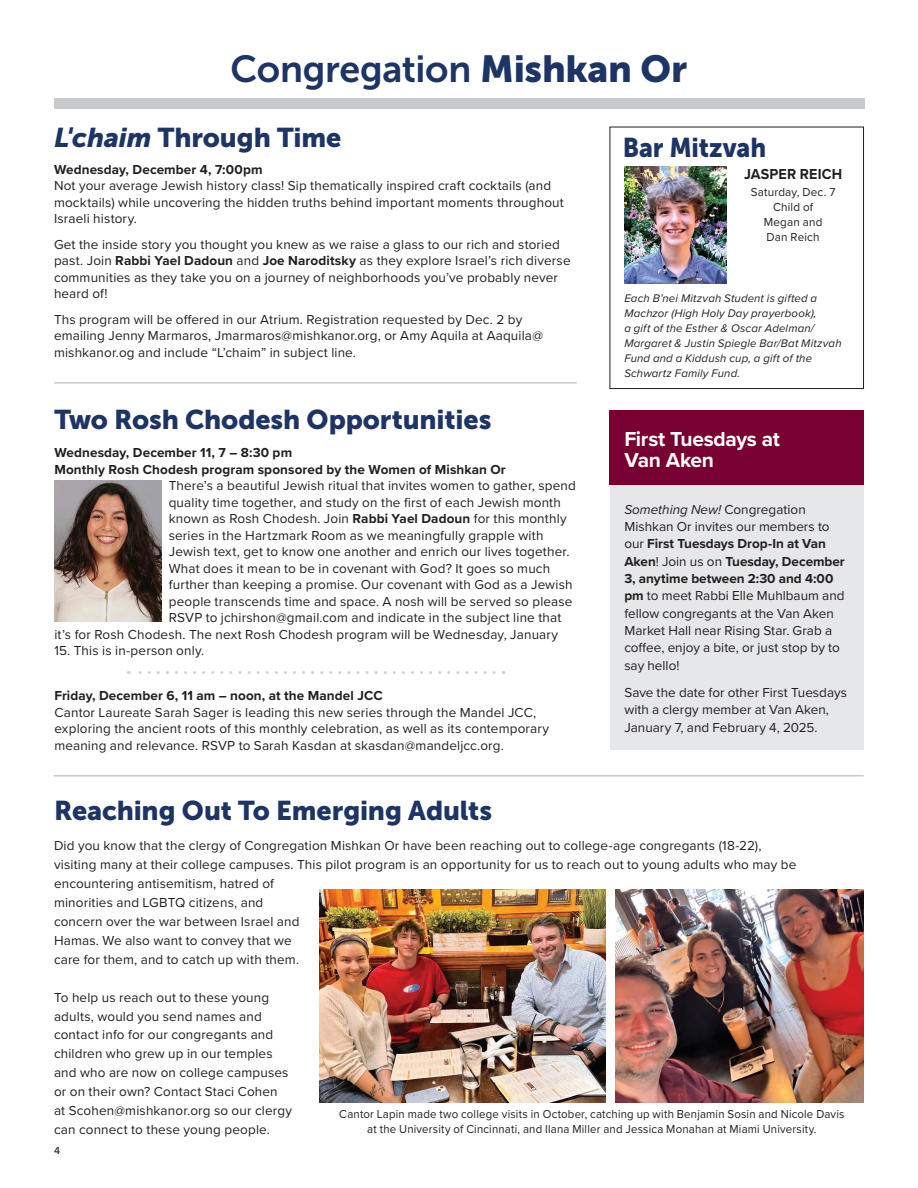
<style>
.page{position:relative;width:918px;height:1188px;background:#fff}
.page>*{position:absolute;margin:0;border:0;box-sizing:border-box;transform-origin:0 0}
.t1{font:37.5px "Museo Sans 700";letter-spacing:-.01em;color:#1d3465}
.t2{font:27px "Museo Sans 900";letter-spacing:-.005em;color:#1d3465}
.t3{font:27px "Museo Sans 900";letter-spacing:-.005em;color:#1d3465;scale:.92 1}
.t4{font:700 21px/21px "Proxima Nova";letter-spacing:-.015em;color:#fff}
.t5{font:700 15px "Proxima Nova";letter-spacing:.01em;color:#231f20;scale:.95 1}
.t6{font:13.5px/18.9px "Proxima Nova";letter-spacing:.01em;color:#231f20}
.t7{font:700 13.5px/16.5px "Proxima Nova";letter-spacing:.01em;color:#231f20}
.t8{font:12px/15px "Proxima Nova";letter-spacing:.015em;color:#231f20;text-align:center;scale:.95 1}
.t9{font:12px/14.7px "Proxima Nova";letter-spacing:.015em;color:#231f20;text-align:center}
.t10{font:italic 11.4px/15px "Proxima Nova";letter-spacing:.015em;color:#231f20}
.t11{font:500 10.5px "Proxima Nova";color:#231f20}
.s1{font-family:"Museo Sans 900"}
.s2{font-style:italic}
.s3{font-weight:700}
</style>
<div class="page">
<div style="left:54px;top:98px;width:810px;height:10px;background:#c9cacc"></div>
<img style="left:624px;top:167px;width:102px;height:116px">
<hr style="left:54px;top:775px;width:810px;height:2px;background:#c9cacc">
<hr style="left:54px;top:382px;width:523px;height:2px;background:#c9cacc">
<img style="left:54px;top:481px;width:108px;height:140px">
<svg style="left:128px;top:671px;width:366px;height:3px"></svg>
<img style="left:616px;top:890px;width:248px;height:213px">
<img style="left:320px;top:890px;width:286px;height:213px">
<div style="left:610px;top:127px;width:254px;height:262px;border:1px solid #231f20"></div>
<div style="left:610px;top:411px;width:254px;height:339px;background:#e6e7e9"></div>
<div style="left:610px;top:411px;width:254px;height:74px;background:#780031"></div>
<h1 class="t1" style="left:231px;top:48px;width:458px">Congregation <span class="s1">Mishkan Or</span></h1>
<h2 class="t2" style="left:54px;top:122px;width:289px"><span class="s2">L'chaim</span> Through Time</h2>
<p class="t7" style="left:54px;top:161px;width:210px">Wednesday, December 4, 7:00pm</p>
<p class="t6" style="left:54px;top:177px;width:511px;line-height:16.5px">Not your average Jewish history class! Sip thematically inspired craft cocktails (and mocktails) while uncovering the hidden truths behind important moments throughout<br>Israeli history.</p>
<p class="t6" style="left:54px;top:236px;width:518px;line-height:16.5px">Get the inside story you thought you knew as we raise a glass to our rich and storied past. Join <span class="s3">Rabbi Yael Dadoun</span> and <span class="s3">Joe Naroditsky</span> as they explore Israel’s rich diverse communities as they take you on a journey of neighborhoods you’ve probably never heard of!</p>
<p class="t6" style="left:54px;top:311px;width:490px;line-height:16.5px">Ths program will be offered in our Atrium. Registration requested by Dec. 2 by emailing Jenny Marmaros, Jmarmaros@mishkanor.org, or Amy Aquila at Aaquila@ mishkanor.og and include “L’chaim” in subject line.</p>
<h2 class="t2" style="left:54px;top:404px;width:439px">Two Rosh Chodesh Opportunities</h2>
<p class="t7" style="left:54px;top:444px;width:453px">Wednesday, December 11, 7 – 8:30 pm<br>Monthly Rosh Chodesh program sponsored by the Women of Mishkan Or</p>
<p class="t6" style="left:169px;top:476px;width:409px">There’s a beautiful Jewish ritual that invites women to gather, spend</p>
<p class="t6" style="left:169px;top:492px;width:394px">quality time together, and study on the first of each Jewish month</p>
<p class="t6" style="left:169px;top:509px;width:399px">known as Rosh Chodesh. Join <span class="s3">Rabbi Yael Dadoun</span> for this monthly</p>
<p class="t6" style="left:169px;top:525px;width:376px">series in the Hartzmark Room as we meaningfully grapple with</p>
<p class="t6" style="left:169px;top:542px;width:402px">Jewish text, get to know one another and enrich our lives together.</p>
<p class="t6" style="left:169px;top:558px;width:383px">What does it mean to be in covenant with God? It goes so much</p>
<p class="t6" style="left:169px;top:575px;width:405px">further than keeping a promise. Our covenant with God as a Jewish</p>
<p class="t6" style="left:169px;top:591px;width:405px">people transcends time and space. A nosh will be served so please</p>
<p class="t6" style="left:169px;top:608px;width:394px">RSVP to jchirshon@gmail.com and indicate in the subject line that</p>
<p class="t6" style="left:54px;top:624px;width:505px">it’s for Rosh Chodesh. The next Rosh Chodesh program will be Wednesday, January</p>
<p class="t6" style="left:54px;top:641px;width:152px">15. This is in-person only.</p>
<p class="t7" style="left:54px;top:687px;width:330px">Friday, December 6, 11 am – noon, at the Mandel JCC</p>
<p class="t6" style="left:54px;top:703px;width:496px;line-height:16.5px">Cantor Laureate Sarah Sager is leading this new series through the Mandel JCC, exploring the ancient roots of this monthly celebration, as well as its contemporary meaning and relevance. RSVP to Sarah Kasdan at skasdan@mandeljcc.org.</p>
<h2 class="t3" style="left:623px;top:132px;width:157px">Bar Mitzvah</h2>
<p class="t5" style="left:744px;top:162px;width:105px">JASPER REICH</p>
<p class="t9" style="left:751px;top:184px;width:86px">Saturday, Dec. 7<br>Child of<br>Megan and<br>Dan Reich</p>
<p class="t10" style="left:624px;top:291px;width:219px">Each B’nei Mitzvah Student is gifted a Machzor (High Holy Day prayerbook),<br>a gift of the Esther &amp; Oscar Adelman/ Margaret &amp; Justin Spiegle Bar/Bat Mitzvah Fund and a Kiddush cup, a gift of the Schwartz Family Fund.</p>
<h3 class="t4" style="left:624px;top:428px;width:157px">First Tuesdays at<br>Van Aken</h3>
<p class="t6" style="left:624px;top:500px;width:222px;line-height:17.4px"><span class="s2">Something New!</span> Congregation<br>Mishkan Or invites our members to our <span class="s3">First Tuesdays Drop-In at Van<br>Aken</span>! Join us on <span class="s3">Tuesday, December<br>3, anytime between 2:30 and 4:00 pm</span> to meet Rabbi Elle Muhlbaum and fellow congregants at the Van Aken<br>Market Hall near Rising Star. Grab a coffee, enjoy a bite, or just stop by to say hello!</p>
<p class="t6" style="left:624px;top:683px;width:224px;line-height:17.4px">Save the date for other First Tuesdays with a clergy member at Van Aken,<br>January 7, and February 4, 2025.</p>
<h2 class="t2" style="left:54px;top:796px;width:440px">Reaching Out To Emerging Adults</h2>
<p class="t6" style="left:54px;top:836px;width:744px">Did you know that the clergy of Congregation Mishkan Or have been reaching out to college-age congregants (18-22), visiting many at their college campuses. This pilot program is an opportunity for us to reach out to young adults who may be encountering antisemitism, hatred of<br>minorities and LGBTQ citizens, and<br>concern over the war between Israel and<br>Hamas. We also want to convey that we<br>care for them, and to catch up with them.</p>
<p class="t6" style="left:54px;top:987px;width:239px">To help us reach out to these young adults, would you send names and contact info for our congregants and children who grew up in our temples and who are now on college campuses or on their own? Contact Staci Cohen at Scohen@mishkanor.org so our clergy can connect to these young people.</p>
<p class="t8" style="left:339px;top:1106px;width:533px">Cantor Lapin made two college visits in October, catching up with Benjamin Sosin and Nicole Davis at the University of Cincinnati, and Ilana Miller and Jessica Monahan at Miami University.</p>
<p class="t11" style="left:54px;top:1143px;width:7px">4</p>
</div>
